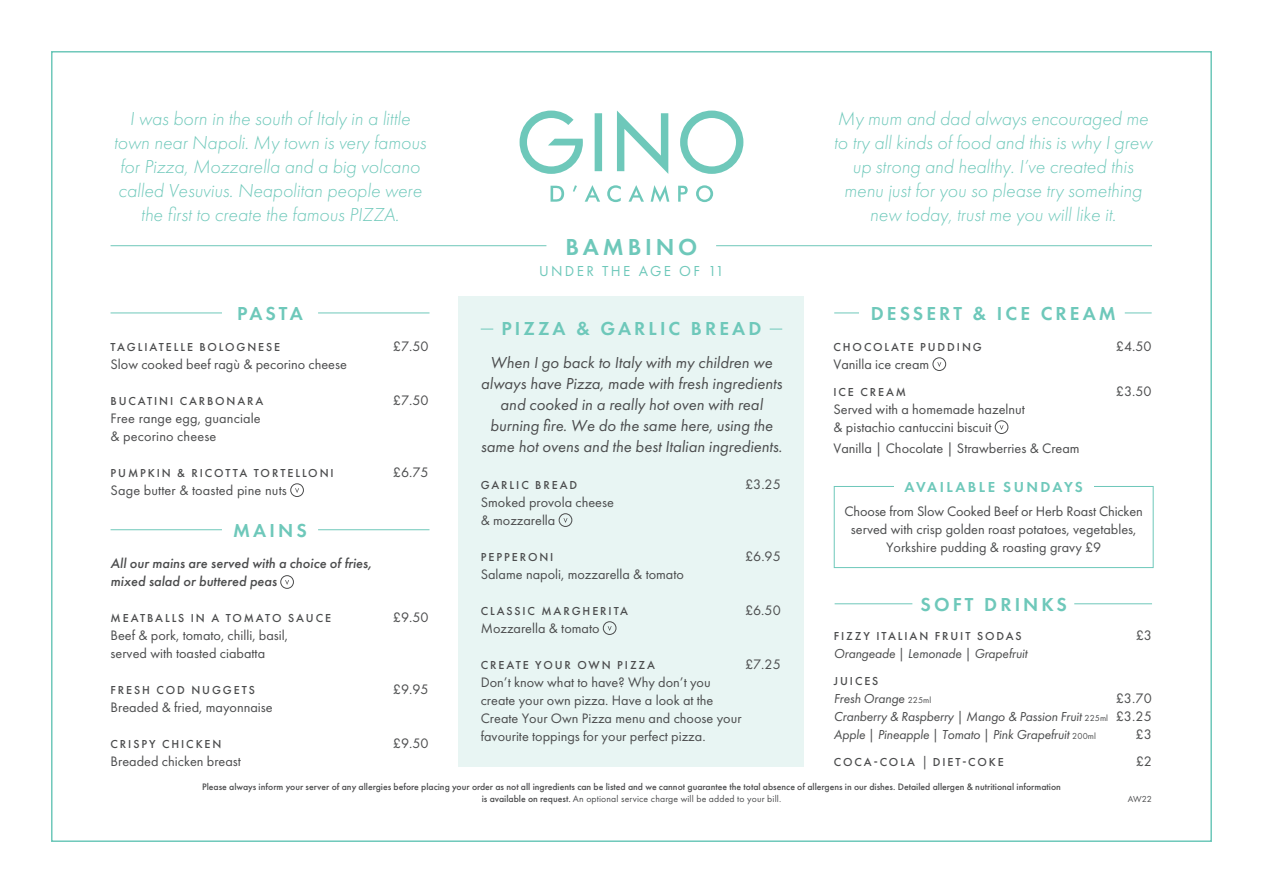
<style>
.page{position:relative;width:1263px;height:893px;background:#fff}
.page>*{position:absolute;margin:0;border:0;box-sizing:border-box;transform-origin:0 0}
.t1{font:600 24px "Futura PT";letter-spacing:.16em;color:#6ec8ba}
.t2{font:italic 300 19.5px/24px "Futura PT";color:#6ec8ba;text-align:center}
.t3{font:600 19.5px "Futura PT";letter-spacing:.16em;color:#6ec8ba}
.t4{font:italic 16.5px/21px "Futura PT";color:#4b4c4d;text-align:center}
.t5{font:600 15px "Futura PT";letter-spacing:.16em;color:#6ec8ba}
.t6{font:15px "Futura PT";letter-spacing:.16em;color:#6ec8ba}
.t7{font:14.25px/18px "Futura PT";color:#4b4c4d;text-align:center}
.t8{font:italic 500 14.25px "Futura PT";color:#4b4c4d}
.t9{font:italic 13.5px "Futura PT";letter-spacing:-.01em;color:#4b4c4d}
.t10{font:500 12px "Futura PT";letter-spacing:.16em;color:#4b4c4d}
.Dishes{font:500 9.75px/11.7px "Futura PT";color:#4b4c4d;text-align:center}
.Dishes-2{font:9px "Futura PT";color:#4b4c4d}
.s1{font-style:normal;font-size:9px}
.s2{font-style:normal;font-size:14.25px}
.s3{font-weight:400;font-style:italic;font-size:13.5px}
.s4{font-weight:400}
</style>
<div class="page">
<div style="left:459px;top:296px;width:345px;height:470px;background:#e8f5f3"></div>
<svg style="left:563px;top:518px;width:4px;height:5px"></svg>
<div style="left:559px;top:513px;width:13px;height:14px;border:1px solid #4b4c4d;border-radius:50%"></div>
<svg style="left:608px;top:626px;width:4px;height:5px"></svg>
<div style="left:603px;top:621px;width:13px;height:14px;border:1px solid #4b4c4d;border-radius:50%"></div>
<svg style="left:519px;top:111px;width:224px;height:91px"></svg>
<svg style="left:481px;top:329px;width:12px;height:1px"></svg>
<svg style="left:770px;top:329px;width:12px;height:1px"></svg>
<svg style="left:295px;top:488px;width:4px;height:5px"></svg>
<div style="left:290px;top:484px;width:14px;height:13px;border:1px solid #4b4c4d;border-radius:50%"></div>
<hr style="left:318px;top:313px;width:111px;height:1px;background:#6ec8ba">
<hr style="left:111px;top:313px;width:111px;height:1px;background:#6ec8ba">
<svg style="left:937px;top:362px;width:4px;height:5px"></svg>
<div style="left:933px;top:358px;width:13px;height:13px;border:1px solid #4b4c4d;border-radius:50%"></div>
<svg style="left:999px;top:425px;width:4px;height:5px"></svg>
<div style="left:995px;top:421px;width:13px;height:13px;border:1px solid #4b4c4d;border-radius:50%"></div>
<svg style="left:834px;top:313px;width:25px;height:1px"></svg>
<svg style="left:1125px;top:313px;width:27px;height:1px"></svg>
<svg style="left:285px;top:580px;width:4px;height:5px"></svg>
<div style="left:280px;top:575px;width:14px;height:14px;border:1px solid #4b4c4d;border-radius:50%"></div>
<hr style="left:318px;top:529px;width:111px;height:1px;background:#6ec8ba">
<hr style="left:111px;top:529px;width:111px;height:1px;background:#6ec8ba">
<hr style="left:835px;top:603px;width:77px;height:1px;background:#6ec8ba">
<hr style="left:1074px;top:603px;width:78px;height:1px;background:#6ec8ba">
<hr style="left:111px;top:245px;width:435px;height:1px;background:#6ec8ba">
<hr style="left:716px;top:245px;width:436px;height:1px;background:#6ec8ba">
<div style="left:834px;top:486px;width:319px;height:82px;border:1px solid #6ec8ba"></div>
<div style="left:894px;top:481px;width:199px;height:11px;background:#fff"></div>
<p class="t2" style="left:114px;top:107px;width:314px">I was born in the south of Italy in a little town near Napoli. My town is very famous for Pizza, Mozzarella and a big volcano called Vesuvius. Neapolitan people were the first to create the famous PIZZA.</p>
<p class="t2" style="left:834px;top:107px;width:320px">My mum and dad always encouraged me to try all kinds of food and this is why I grew up strong and healthy. I’ve created this menu just for you so please try something new today, trust me you will like it.</p>
<p class="t1" style="left:565px;top:232px;width:134px">BAMBINO</p>
<p class="t3" style="left:237px;top:302px;width:67px">PASTA</p>
<p class="t10" style="left:111px;top:339px;width:171px">TAGLIATELLE BOLOGNESE</p>
<p class="t7" style="left:393px;top:337px;width:37px">£7.50</p>
<p class="t7" style="left:111px;top:355px;width:238px">Slow cooked beef ragù &amp; pecorino cheese</p>
<p class="t10" style="left:111px;top:393px;width:154px">BUCATINI CARBONARA</p>
<p class="t7" style="left:393px;top:391px;width:37px">£7.50</p>
<p class="t7" style="left:111px;top:409px;width:152px">Free range egg, guanciale</p>
<p class="t7" style="left:111px;top:427px;width:107px">&amp; pecorino cheese</p>
<p class="t10" style="left:111px;top:465px;width:225px">PUMPKIN &amp; RICOTTA TORTELLONI</p>
<p class="t7" style="left:393px;top:463px;width:37px">£6.75</p>
<p class="t7" style="left:111px;top:481px;width:178px">Sage butter &amp; toasted pine nuts</p>
<p class="t3" style="left:233px;top:518px;width:75px">MAINS</p>
<p class="t8" style="left:111px;top:555px;width:262px">All our mains are served with a choice of fries,</p>
<p class="t8" style="left:111px;top:573px;width:168px">mixed salad or buttered peas</p>
<p class="t10" style="left:111px;top:611px;width:222px">MEATBALLS IN A TOMATO SAUCE</p>
<p class="t7" style="left:393px;top:609px;width:37px">£9.50</p>
<p class="t7" style="left:111px;top:627px;width:179px">Beef &amp; pork, tomato, chilli, basil,</p>
<p class="t7" style="left:111px;top:645px;width:156px">served with toasted ciabatta</p>
<p class="t10" style="left:111px;top:683px;width:146px">FRESH COD NUGGETS</p>
<p class="t7" style="left:393px;top:681px;width:37px">£9.95</p>
<p class="t7" style="left:111px;top:699px;width:164px">Breaded &amp; fried, mayonnaise</p>
<p class="t10" style="left:111px;top:737px;width:112px">CRISPY CHICKEN</p>
<p class="t7" style="left:393px;top:735px;width:37px">£9.50</p>
<p class="t7" style="left:111px;top:753px;width:132px">Breaded chicken breast</p>
<p class="t6" style="left:539px;top:263px;width:187px">UNDER THE AGE OF 11</p>
<p class="t3" style="left:501px;top:317px;width:262px">PIZZA &amp; GARLIC BREAD</p>
<p class="t4" style="left:481px;top:352px;width:303px">When I go back to Italy with my children we always have Pizza, made with fresh ingredients and cooked in a really hot oven with real burning fire. We do the same here, using the same hot ovens and the best Italian ingredients.</p>
<p class="t10" style="left:481px;top:477px;width:98px">GARLIC BREAD</p>
<p class="t7" style="left:745px;top:475px;width:37px">£3.25</p>
<p class="t7" style="left:481px;top:493px;width:135px">Smoked provola cheese</p>
<p class="t7" style="left:481px;top:511px;width:76px">&amp; mozzarella</p>
<p class="t10" style="left:481px;top:549px;width:74px">PEPPERONI</p>
<p class="t7" style="left:745px;top:547px;width:37px">£6.95</p>
<p class="t7" style="left:481px;top:565px;width:205px">Salame napoli, mozzarella &amp; tomato</p>
<p class="t10" style="left:481px;top:603px;width:149px">CLASSIC MARGHERITA</p>
<p class="t7" style="left:745px;top:601px;width:37px">£6.50</p>
<p class="t7" style="left:481px;top:619px;width:120px">Mozzarella &amp; tomato</p>
<p class="t10" style="left:481px;top:657px;width:176px">CREATE YOUR OWN PIZZA</p>
<p class="t7" style="left:745px;top:655px;width:37px">£7.25</p>
<p class="t7" style="left:481px;top:673px;width:231px">Don’t know what to have? Why don’t you</p>
<p class="t7" style="left:481px;top:691px;width:234px">create your own pizza. Have a look at the</p>
<p class="t7" style="left:481px;top:709px;width:262px">Create Your Own Pizza menu and choose your</p>
<p class="t7" style="left:481px;top:727px;width:226px">favourite toppings for your perfect pizza.</p>
<p class="t3" style="left:871px;top:302px;width:247px">DESSERT &amp; ICE CREAM</p>
<p class="t10" style="left:833px;top:339px;width:150px">CHOCOLATE PUDDING</p>
<p class="t7" style="left:1116px;top:337px;width:37px">£4.50</p>
<p class="t7" style="left:833px;top:355px;width:97px">Vanilla ice cream</p>
<p class="t10" style="left:833px;top:384px;width:74px">ICE CREAM</p>
<p class="t7" style="left:1116px;top:382px;width:37px">£3.50</p>
<p class="t7" style="left:833px;top:400px;width:193px">Served with a homemade hazelnut</p>
<p class="t7" style="left:833px;top:418px;width:160px">&amp; pistachio cantuccini biscuit</p>
<p class="t7" style="left:833px;top:439px;width:248px">Vanilla | Chocolate | Strawberries &amp; Cream</p>
<p class="t5" style="left:904px;top:478px;width:180px">AVAILABLE SUNDAYS</p>
<p class="t7" style="left:844px;top:502px;width:300px">Choose from Slow Cooked Beef or Herb Roast Chicken served with crisp golden roast potatoes, vegetables,<br>Yorkshire pudding &amp; roasting gravy £9</p>
<p class="t3" style="left:920px;top:592px;width:148px">SOFT DRINKS</p>
<p class="t10" style="left:834px;top:629px;width:189px">FIZZY ITALIAN FRUIT SODAS</p>
<p class="t7" style="left:1136px;top:627px;width:18px">£3</p>
<p class="t9" style="left:834px;top:646px;width:195px">Orangeade | Lemonade | Grapefruit</p>
<p class="t10" style="left:834px;top:674px;width:46px">JUICES</p>
<p class="t9" style="left:834px;top:691px;width:99px">Fresh Orange <span class="s1">225ml</span></p>
<p class="t7" style="left:1116px;top:690px;width:38px">£3.70</p>
<p class="t9" style="left:834px;top:709px;width:320px">Cranberry &amp; Raspberry | Mango &amp; Passion Fruit <span class="s1">225ml</span> <span class="s2">£3.25</span></p>
<p class="t9" style="left:834px;top:727px;width:264px">Apple | Pineapple | Tomato | Pink Grapefruit <span class="s1">200ml</span></p>
<p class="t7" style="left:1135px;top:726px;width:18px">£3</p>
<p class="t10" style="left:834px;top:755px;width:171px">COCA-COLA <span class="s3">|</span> DIET-COKE</p>
<p class="t7" style="left:1136px;top:753px;width:18px">£2</p>
<p class="Dishes" style="left:202px;top:781px;width:860px">Please always inform your server of any allergies before placing your order as not all ingredients can be listed and we cannot guarantee the total absence of allergens in our dishes. Detailed allergen &amp; nutritional information is available on request. <span class="s4">An optional service charge will be added to your bill.</span></p>
<p class="Dishes-2" style="left:1128px;top:793px;width:26px">AW22</p>
</div>
